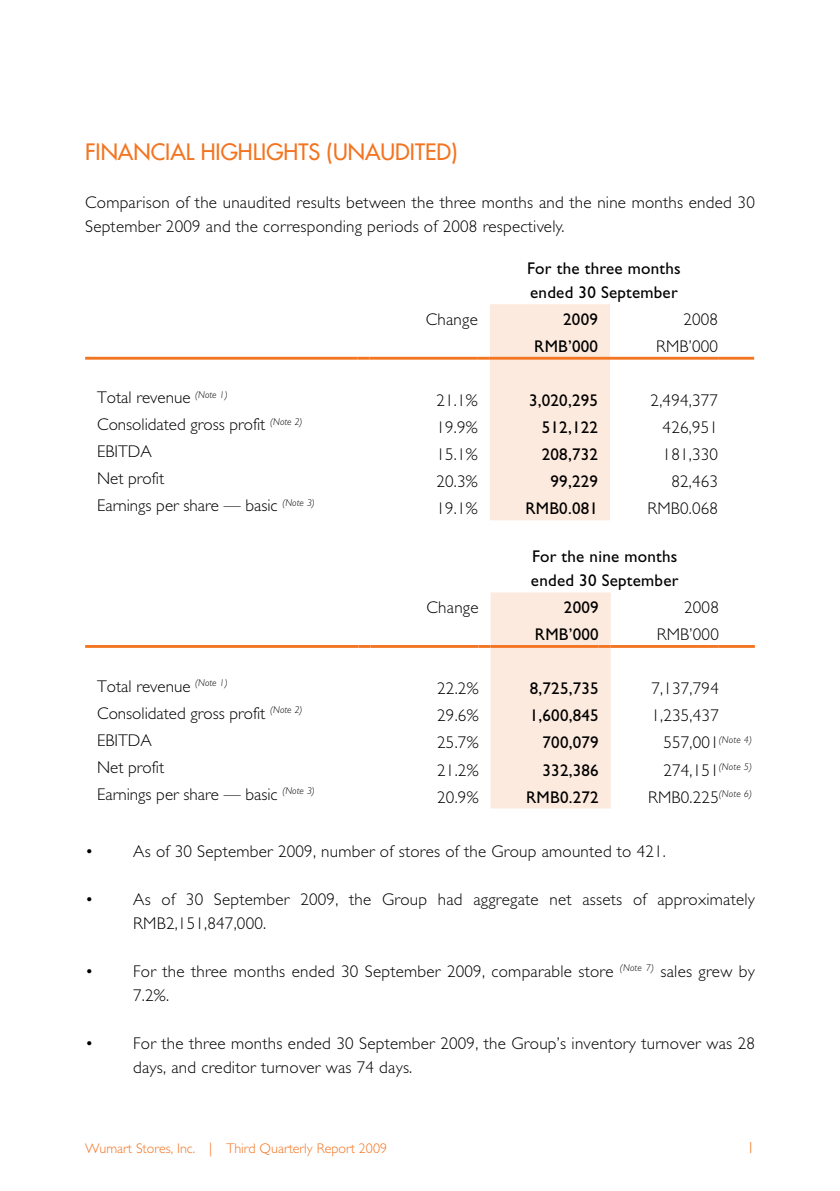
<style>
.page{position:relative;width:840px;height:1191px;background:#fff}
.page>*{position:absolute;margin:0;border:0;box-sizing:border-box;transform-origin:0 0}
.t1{font:500 22px "Futura Std";color:#f37421}
.t2{font:300 17px/24px "Gill Sans Std";letter-spacing:.015em;color:#000}
.t3{font:17px/24px "Gill Sans Std";letter-spacing:.015em;color:#000}
.t4{font:300 14px "Gill Sans Std";color:#f37421}
</style>
<div class="page">
<hr style="left:85px;top:357px;width:272px;height:3px;background:#f37421">
<svg style="left:357px;top:357px;width:12px;height:3px"></svg>
<hr style="left:369px;top:357px;width:108px;height:3px;background:#f37421">
<svg style="left:477px;top:304px;width:132px;height:216px;background:#fdeade"></svg>
<hr style="left:609px;top:357px;width:108px;height:3px;background:#f37421">
<hr style="left:717px;top:357px;width:36px;height:3px;background:#f37421">
<hr style="left:85px;top:645px;width:273px;height:3px;background:#f37421">
<svg style="left:358px;top:645px;width:12px;height:3px"></svg>
<hr style="left:370px;top:645px;width:108px;height:3px;background:#f37421">
<svg style="left:478px;top:592px;width:132px;height:216px;background:#fdeade"></svg>
<hr style="left:610px;top:645px;width:108px;height:3px;background:#f37421">
<hr style="left:718px;top:645px;width:36px;height:3px;background:#f37421">
<p class="t1" style="left:85px;top:138px;width:374px">FINANCIAL HIGHLIGHTS (UNAUDITED)</p>
<p class="t2" style="left:85px;top:190px;width:671px">Comparison of the unaudited results between the three months and the nine months ended 30<br>September 2009 and the corresponding periods of 2008 respectively.</p>
<p class="t3" style="left:527px;top:256px;width:155px">For the three months ended 30 September</p>
<p class="t2" style="left:425px;top:308px;width:54px">Change</p>
<p class="t3" style="left:563px;top:307px;width:36px">2009</p>
<p class="t2" style="left:683px;top:308px;width:36px">2008</p>
<p class="t3" style="left:534px;top:334px;width:65px">RMB’000</p>
<p class="t2" style="left:655px;top:335px;width:63px">RMB’000</p>
<p class="t2" style="left:97px;top:386px;width:132px">Total revenue <sup>(Note</sup> <sup>1)</sup></p>
<p class="t2" style="left:436px;top:389px;width:43px">21.1%</p>
<p class="t3" style="left:528px;top:388px;width:70px">3,020,295</p>
<p class="t2" style="left:650px;top:389px;width:69px">2,494,377</p>
<p class="t2" style="left:97px;top:413px;width:207px">Consolidated gross profit <sup>(Note</sup> <sup>2)</sup></p>
<p class="t2" style="left:436px;top:416px;width:43px">1 9.9%</p>
<p class="t3" style="left:541px;top:415px;width:58px">512,122</p>
<p class="t2" style="left:662px;top:416px;width:49px">426,951</p>
<p class="t2" style="left:97px;top:440px;width:56px">EBITDA</p>
<p class="t2" style="left:436px;top:443px;width:43px">15.1%</p>
<p class="t3" style="left:541px;top:442px;width:58px">208,732</p>
<p class="t2" style="left:662px;top:443px;width:57px">1 81 ,330</p>
<p class="t2" style="left:97px;top:467px;width:69px">Net profit</p>
<p class="t2" style="left:436px;top:470px;width:43px">20.3%</p>
<p class="t3" style="left:550px;top:469px;width:49px">99,229</p>
<p class="t2" style="left:671px;top:470px;width:48px">82,463</p>
<p class="t2" style="left:97px;top:494px;width:219px">Earnings per share — basic <sup>(Note</sup> <sup>3)</sup></p>
<p class="t2" style="left:436px;top:497px;width:43px">19.1%</p>
<p class="t3" style="left:525px;top:496px;width:74px">RMB0.081</p>
<p class="t2" style="left:647px;top:497px;width:72px">RMB0.068</p>
<p class="t3" style="left:530px;top:545px;width:149px">For the nine months ended 30 September</p>
<p class="t2" style="left:426px;top:596px;width:54px">Change</p>
<p class="t3" style="left:563px;top:596px;width:36px">2009</p>
<p class="t2" style="left:683px;top:596px;width:36px">2008</p>
<p class="t3" style="left:534px;top:623px;width:65px">RMB’000</p>
<p class="t2" style="left:656px;top:623px;width:63px">RMB’000</p>
<p class="t2" style="left:97px;top:674px;width:132px">Total revenue <sup>(Note</sup> <sup>1)</sup></p>
<p class="t2" style="left:437px;top:677px;width:43px">22.2%</p>
<p class="t3" style="left:529px;top:677px;width:70px">8,725,735</p>
<p class="t2" style="left:651px;top:677px;width:69px">7,1 37,794</p>
<p class="t2" style="left:97px;top:701px;width:207px">Consolidated gross profit <sup>(Note</sup> <sup>2)</sup></p>
<p class="t2" style="left:437px;top:704px;width:43px">29.6%</p>
<p class="t3" style="left:529px;top:704px;width:70px">1,600,845</p>
<p class="t2" style="left:651px;top:704px;width:69px">1 ,235,437</p>
<p class="t2" style="left:97px;top:728px;width:56px">EBITDA</p>
<p class="t2" style="left:437px;top:731px;width:43px">25.7%</p>
<p class="t3" style="left:542px;top:731px;width:58px">700,079</p>
<p class="t2" style="left:663px;top:731px;width:90px">557,001 <sup>(Note</sup> <sup>4)</sup></p>
<p class="t2" style="left:97px;top:755px;width:69px">Net profit</p>
<p class="t2" style="left:437px;top:758px;width:43px">21 .2%</p>
<p class="t3" style="left:542px;top:758px;width:58px">332,386</p>
<p class="t2" style="left:663px;top:758px;width:90px">274,1 51 <sup>(Note</sup> <sup>5)</sup></p>
<p class="t2" style="left:97px;top:782px;width:219px">Earnings per share — basic <sup>(Note</sup> <sup>3)</sup></p>
<p class="t2" style="left:437px;top:785px;width:43px">20.9%</p>
<p class="t3" style="left:526px;top:785px;width:74px">RMB0.272</p>
<p class="t2" style="left:647px;top:785px;width:106px">RMB0.225<sup>(Note</sup> <sup>6)</sup></p>
<p class="t2" style="left:85px;top:839px;width:582px">• As of 30 September 2009, number of stores of the Group amounted to 421 .</p>
<p class="t2" style="left:133px;top:887px;width:623px;text-indent:-48px">• As of 30 September 2009, the Group had aggregate net assets of approximately<br>RMB2,1 51 ,847,000.</p>
<p class="t2" style="left:133px;top:959px;width:623px;text-indent:-48px">• For the three months ended 30 September 2009, comparable store <sup>(Note</sup> <sup>7)</sup> sales grew by<br>7.2%.</p>
<p class="t2" style="left:133px;top:1031px;width:623px;text-indent:-48px">• For the three months ended 30 September 2009, the Group’s inventory turnover was 28 days, and creditor turnover was 74 days.</p>
<p class="t4" style="left:85px;top:1140px;width:303px">Wumart Stores, Inc. | Third Quarterly Report 2009</p>
</div>
